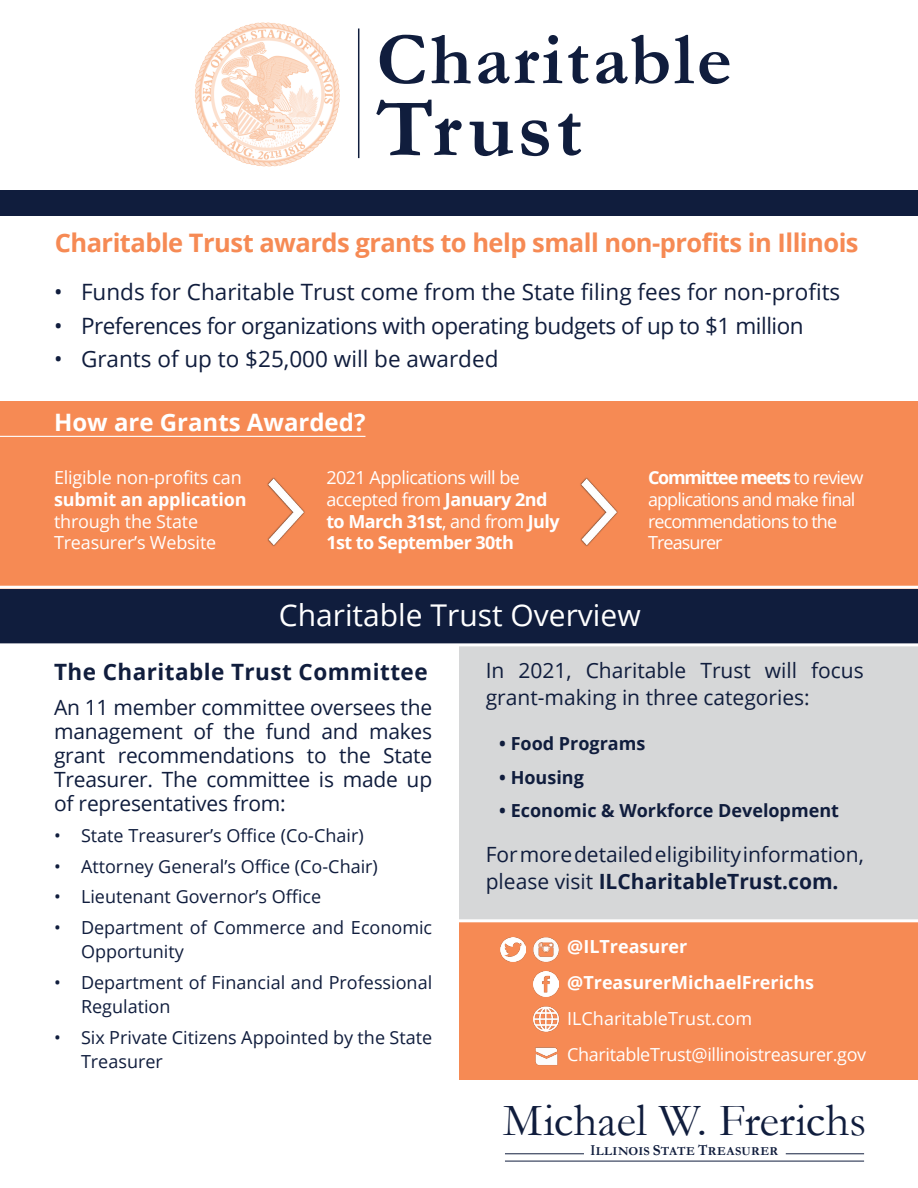
<style>
.page{position:relative;width:918px;height:1188px;background:#fff}
.page>*{position:absolute;margin:0;border:0;box-sizing:border-box;transform-origin:0 0}
.t1{font:700 84px "Garamond";letter-spacing:.04em;color:#101d3d}
.t2{font:700 75px "Garamond";letter-spacing:.04em;color:#101d3d}
.t3{font:46.35px "Garamond";letter-spacing:-.005em;color:#101d3d}
.t4{font:30px "Open Sans";color:#fff}
.t5{font:700 25.5px "Open Sans";letter-spacing:-.02em;color:#f68a54}
.t6{font:700 24px "Open Sans";color:#fff}
.t7{font:22.5px "Open Sans";color:#101d3d}
.t8{font:22.5px "Open Sans";letter-spacing:-.02em;color:#101d3d}
.t9{font:700 22.5px "Open Sans";letter-spacing:.02em;color:#101d3d}
.t10{font:21px/24px "Open Sans";color:#101d3d}
.t11{font:18px/24px "Open Sans";color:#101d3d}
.t12{font:18px/21.6px "Open Sans";letter-spacing:-.02em;color:#fff}
.t13{font:700 18px/21.6px "Open Sans";letter-spacing:-.03em;color:#fff}
.t14{font:18px/21.6px "Open Sans";letter-spacing:-.05em;color:#fff}
.t15{font:700 18px "Open Sans";color:#101d3d}
.t16{font:700 18px "Open Sans";color:#fff}
.t17{font:18px "Open Sans";color:#fff}
.t18{font:700 12.15px "Garamond";letter-spacing:.03em;color:#101d3d}
.s1{font-weight:700}
.s2{font-weight:400}
.s3{font-size:15.3px}
</style>
<div class="page">
<div style="left:0;top:190px;width:918px;height:26px;background:#101d3d"></div>
<img style="left:195px;top:22px;width:145px;height:145px">
<hr style="left:505px;top:1153px;width:79px;height:1px;background:#101d3d">
<hr style="left:786px;top:1153px;width:78px;height:1px;background:#101d3d">
<hr style="left:505px;top:1161px;width:359px;height:1px;background:#101d3d">
<div style="left:0;top:589px;width:918px;height:54px;background:#101d3d"></div>
<div style="left:459px;top:646px;width:459px;height:418px;background:#d6d7d8"></div>
<div style="left:0;top:401px;width:918px;height:188px;background:#f68a54"></div>
<div style="left:459px;top:922px;width:459px;height:158px;background:#f68a54"></div>
<hr style="left:0;top:586px;width:918px;height:3px;background:#fff">
<hr style="left:459px;top:919px;width:459px;height:3px;background:#fff">
<hr style="left:358px;top:28px;width:1px;height:130px;background:#101d3d">
<img style="left:267px;top:478px;width:38px;height:68px">
<img style="left:580px;top:478px;width:38px;height:68px">
<hr style="left:0;top:436px;width:365px;height:1px;background:#fff">
<img style="left:534px;top:971px;width:25px;height:25px">
<img style="left:533px;top:937px;width:26px;height:25px">
<img style="left:501px;top:937px;width:24px;height:25px">
<img style="left:533px;top:1006px;width:26px;height:26px">
<img style="left:535px;top:1047px;width:23px;height:19px">
<p class="t2" style="left:376px;top:9px;width:357px">Charitable</p>
<p class="t1" style="left:376px;top:72px;width:207px">Trust</p>
<p class="t5" style="left:55px;top:225px;width:805px">Charitable Trust awards grants to help small non-profits in Illinois</p>
<p class="t7" style="left:54px;top:276px;width:788px">• Funds for Charitable Trust come from the State filing fees for non-profits</p>
<p class="t8" style="left:54px;top:310px;width:751px">• Preferences for organizations with operating budgets of up to $1 million</p>
<p class="t7" style="left:54px;top:344px;width:446px">• Grants of up to $25,000 will be awarded</p>
<p class="t6" style="left:54px;top:405px;width:313px">How are Grants Awarded?</p>
<p class="t12" style="left:54px;top:467px;width:194px">Eligible non-profits can <span class="s1">submit an application </span>through the State<br>Treasurer’s Website</p>
<p class="t14" style="left:648px;top:467px;width:217px"><span class="s1">Committee meets</span> to review applications and make final recommendations to the<br>Treasurer</p>
<p class="t13" style="left:326px;top:467px;width:235px"><span class="s2">2021 Applications will be accepted from</span> January 2nd to March 31st<span class="s2">, and from</span> July<br>1st to September 30th</p>
<p class="t4" style="left:279px;top:595px;width:363px">Charitable Trust Overview</p>
<p class="t9" style="left:54px;top:656px;width:375px">The Charitable Trust Committee</p>
<p class="t10" style="left:54px;top:695px;width:380px;text-align:justify">An 11 member committee oversees the management of the fund and makes grant recommendations to the State Treasurer. The committee is made up of representatives from:</p>
<p class="t11" style="left:54px;top:823px;width:311px">• State Treasurer’s Office (Co-Chair)</p>
<p class="t11" style="left:54px;top:854px;width:325px">• Attorney General’s Office (Co-Chair)</p>
<p class="t11" style="left:54px;top:884px;width:269px">• Lieutenant Governor’s Office</p>
<p class="t11" style="left:81px;top:915px;width:353px;text-indent:-27px">• Department of Commerce and Economic<br>Opportunity</p>
<p class="t11" style="left:81px;top:970px;width:353px;text-indent:-27px">• Department of Financial and Professional<br>Regulation</p>
<p class="t11" style="left:81px;top:1025px;width:353px;text-indent:-27px">• Six Private Citizens Appointed by the State<br>Treasurer</p>
<p class="t10" style="left:486px;top:657px;width:380px;line-height:27px">In 2021, Charitable Trust will focus grant-making in three categories:</p>
<p class="t15" style="left:499px;top:731px;width:148px">• Food Programs</p>
<p class="t15" style="left:499px;top:764px;width:86px">• Housing</p>
<p class="t15" style="left:499px;top:798px;width:341px">• Economic &amp; Workforce Development</p>
<p class="t10" style="left:486px;top:840px;width:380px;line-height:27px">For more detailed eligibility information, please visit <span class="s1">ILCharitableTrust.com.</span></p>
<p class="t16" style="left:567px;top:934px;width:122px">@ILTreasurer</p>
<p class="t16" style="left:567px;top:970px;width:248px">@TreasurerMichaelFrerichs</p>
<p class="t17" style="left:567px;top:1006px;width:186px">ILCharitableTrust.com</p>
<p class="t12" style="left:567px;top:1044px;width:300px">CharitableTrust@illinoistreasurer.gov</p>
<p class="t3" style="left:503px;top:1093px;width:365px">Michael W. Frerichs</p>
<p class="t18" style="left:591px;top:1144px;width:189px"><span class="s3">I</span>LLINOIS <span class="s3">S</span>TATE <span class="s3">T</span>REASURER</p>
</div>
